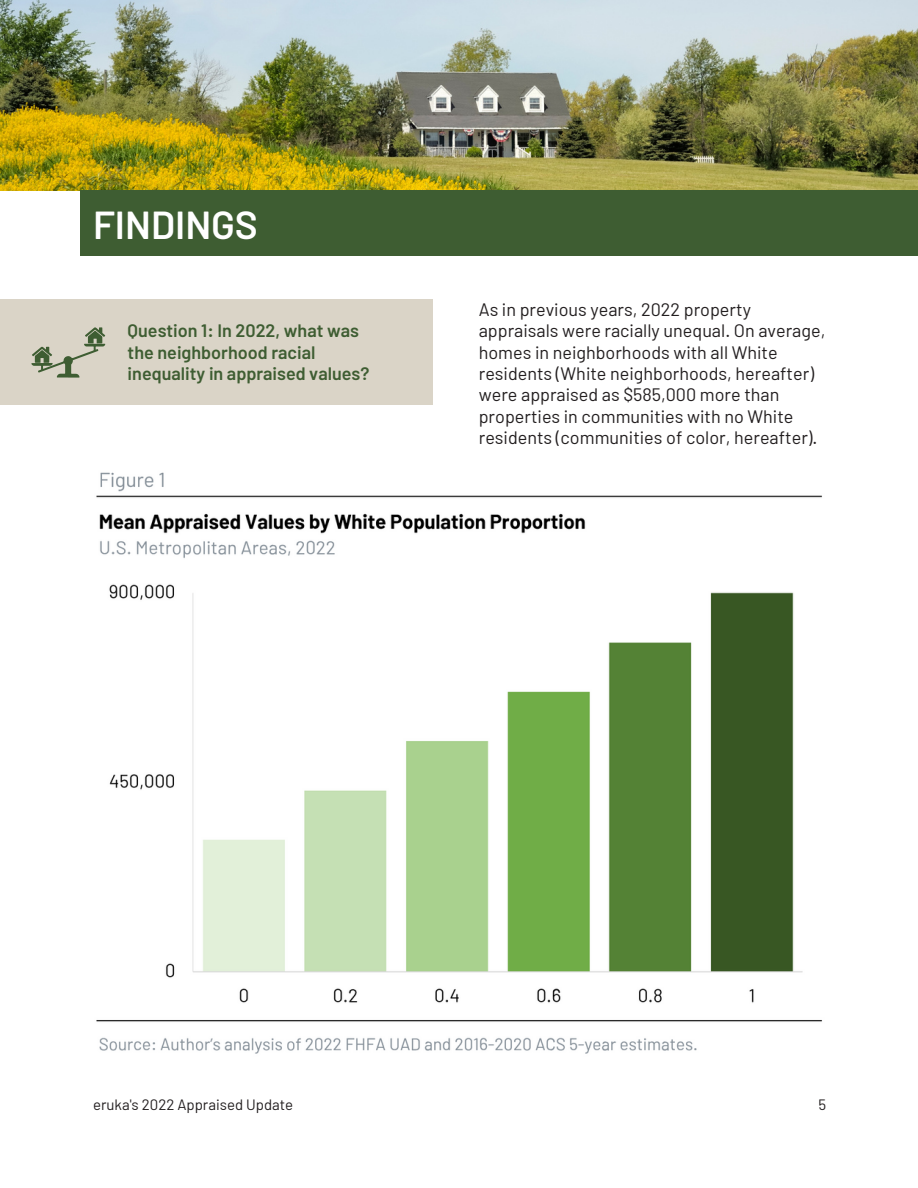
<style>
.page{position:relative;width:918px;height:1188px;background:#fff}
.page>*{position:absolute;margin:0;border:0;box-sizing:border-box;transform-origin:0 0}
.t1{font:600 39px "Barlow";color:#fff}
.t2{font:18px/21.3px "Barlow";color:#231f20}
.t3{font:600 18px/21.3px "Barlow";color:#3e5d32}
.t4{font:15px "Barlow";color:#231f20}
</style>
<div class="page">
<div style="left:0;top:300px;width:433px;height:105px;background:#dad4c7"></div>
<img style="left:0;top:0;width:917px;height:191px">
<div style="left:80px;top:190px;width:838px;height:66px;background:#3e5d32"></div>
<img style="left:96px;top:472px;width:726px;height:582px">
<svg style="left:31px;top:327px;width:74px;height:51px"></svg>
<p class="t1" style="left:93px;top:200px;width:166px">FINDINGS</p>
<p class="t3" style="left:128px;top:319px;width:243px">Question 1: In 2022, what was the neighborhood racial inequality in appraised values?</p>
<p class="t2" style="left:479px;top:298px;width:348px">As in previous years, 2022 property appraisals were racially unequal. On average, homes in neighborhoods with all White residents (White neighborhoods, hereafter) were appraised as $585,000 more than properties in communities with no White residents (communities of color, hereafter).</p>
<p class="t4" style="left:93px;top:1095px;width:202px">eruka's 2022 Appraised Update</p>
<p class="t4" style="left:818px;top:1095px;width:9px">5</p>
</div>
